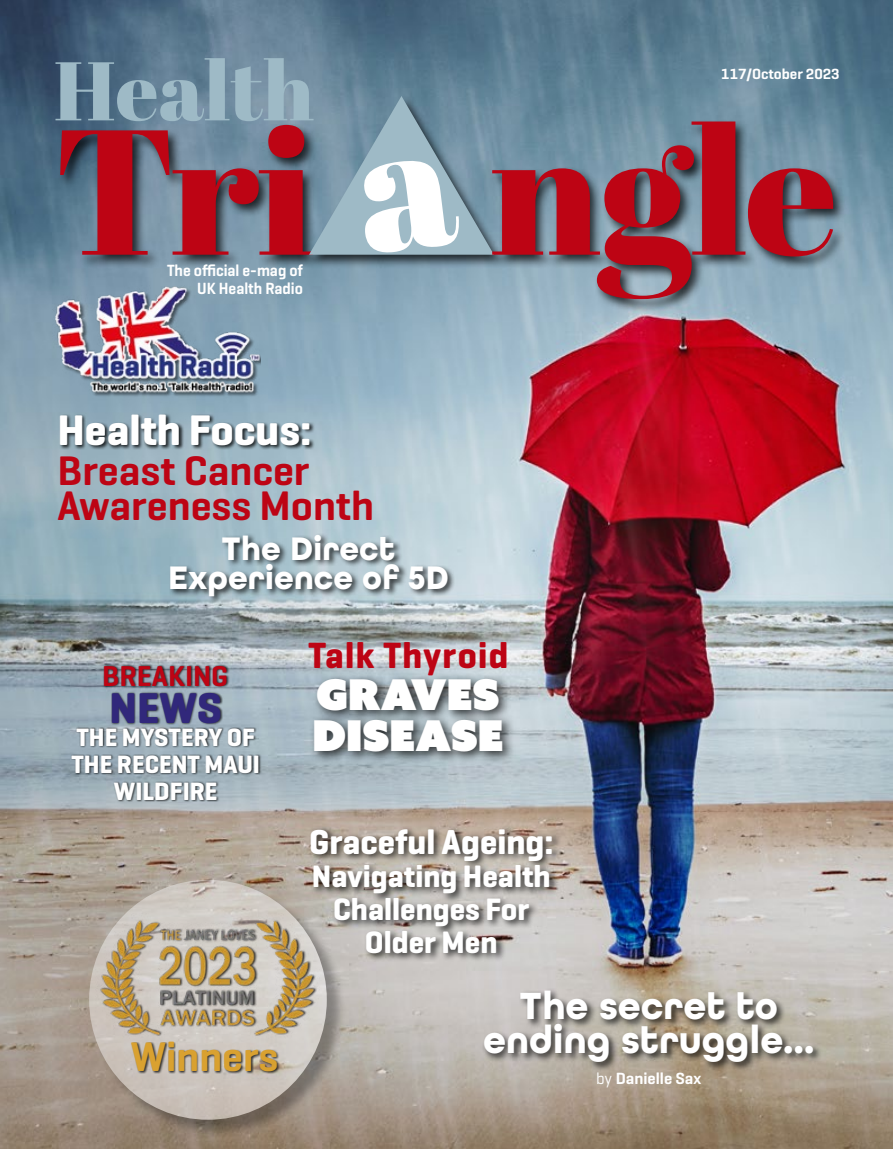
<style>
.page{position:relative;width:893px;height:1149px;background:#fff}
.page>*{position:absolute;margin:0;border:0;box-sizing:border-box;transform-origin:0 0}
.t1{font:177.45px "Abril Fatface";letter-spacing:-.01em;color:#bd0414}
.t2{font:82.95px "Abril Fatface";color:#9ebac6}
.t3{font:700 43.8px "Geogrotesque";color:#31287b}
.t4{font:700 43.5px "Geogrotesque";color:#fff}
.t5{font:42.3px/40.7px "Azo Sans Uber";color:#fff}
.t6{font:600 42px/34.5px "Geogrotesque";color:#bd0414}
.t7{font:600 42px "Geogrotesque";color:#d9a130}
.t8{font:700 40.05px/33.6px "All Round Gothic";color:#fff;text-align:center}
.t9{font:700 37.05px "Geogrotesque";letter-spacing:.04em;color:#bd0414;scale:.96 1}
.t10{font:700 35.25px "Geogrotesque";color:#fff}
.t11{font:700 34.35px/28.8px "All Round Gothic";color:#fff;text-align:center}
.t12{font:700 31.5px/33px "Geogrotesque";color:#fff;text-align:center}
.t13{font:600 29.1px "Geogrotesque";color:#bd0414}
.t14{font:700 25.5px/27px "Geogrotesque";color:#fff;text-align:center}
.t15{font:600 16.5px/18px "Geogrotesque";color:#fff;text-align:right;scale:.94 1}
.t16{font:600 16.5px "Geogrotesque";color:#fff}
.t17{font:600 15px "Geogrotesque";color:#fff}
.s1{font-weight:400}
</style>
<div class="page">
<img style="left:0;top:0;width:893px;height:1148px">
<div style="left:58px;top:95px;width:789px;height:218px;background:#000;opacity:.75"></div>
<img style="left:52px;top:260px;width:209px;height:142px">
<div style="left:309px;top:826px;width:252px;height:135px;background:#000;opacity:.75"></div>
<div style="left:482px;top:987px;width:341px;height:83px;background:#000;opacity:.75"></div>
<div style="left:91px;top:881px;width:255px;height:256px;background:#000;opacity:.75"></div>
<svg style="left:89px;top:879px;width:238px;height:240px;fill:#cbc4bc"></svg>
<div style="left:71px;top:664px;width:190px;height:137px;background:#000;opacity:.75"></div>
<div style="left:308px;top:673px;width:207px;height:91px;background:#000;opacity:.75"></div>
<div style="left:59px;top:413px;width:256px;height:36px;background:#000;opacity:.75"></div>
<div style="left:131px;top:1041px;width:149px;height:32px;background:#000;opacity:.75"></div>
<img style="left:96px;top:912px;width:224px;height:129px">
<div style="left:169px;top:533px;width:285px;height:70px;background:#000;opacity:.75"></div>
<svg style="left:309px;top:93px;width:185px;height:162px"></svg>
<h2 class="t2" style="left:54px;top:33px;width:262px">Health</h2>
<p class="t17" style="left:721px;top:65px;width:120px">117/October 2023</p>
<h1 class="t1" style="left:54px;top:67px;width:262px">Tri</h1>
<h1 class="t1" style="left:490px;top:67px;width:349px">ngle</h1>
<p class="t15" style="left:167px;top:261px;width:146px">The official e-mag of<br>UK Health Radio</p>
<h3 class="t4" style="left:57px;top:403px;width:256px">Health Focus:</h3>
<h3 class="t6" style="left:57px;top:453px;width:318px">Breast Cancer<br>Awareness Month</h3>
<p class="t11" style="left:168px;top:534px;width:282px">The Direct<br>Experience of 5D</p>
<p class="t13" style="left:102px;top:658px;width:128px">BREAKING</p>
<h3 class="t3" style="left:110px;top:680px;width:114px">NEWS</h3>
<p class="t14" style="left:71px;top:723px;width:190px">THE MYSTERY OF<br>THE RECENT MAUI<br>WILDFIRE</p>
<h3 class="t7" style="left:131px;top:1030px;width:149px">Winners</h3>
<p class="t9" style="left:308px;top:631px;width:210px">Talk Thyroid</p>
<h3 class="t5" style="left:312px;top:674px;width:193px">GRAVES<br>DISEASE</h3>
<p class="t10" style="left:309px;top:819px;width:246px">Graceful Ageing:</p>
<p class="t12" style="left:312px;top:859px;width:240px">Navigating Health<br>Challenges For<br>Older Men</p>
<p class="t8" style="left:483px;top:989px;width:333px">The secret to ending struggle…</p>
<p class="t16" style="left:596px;top:1067px;width:106px"><span class="s1">by</span> Danielle Sax</p>
</div>
